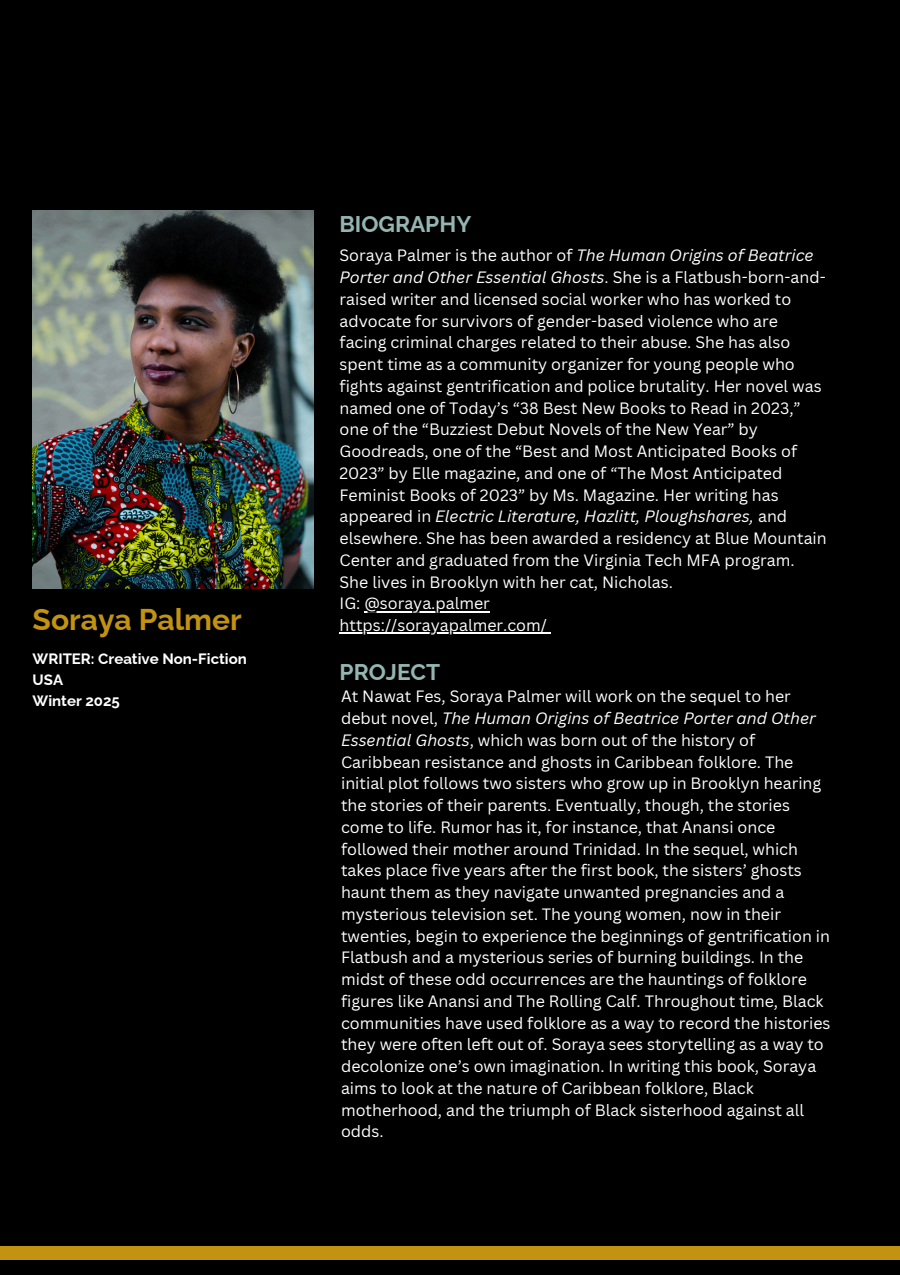
<style>
.page{position:relative;width:900px;height:1275px;background:#000}
.page>*{position:absolute;margin:0;border:0;box-sizing:border-box;transform-origin:0 0}
.t1{font:700 30px "Raleway";color:#c29310}
.t2{font:700 22.7px "Raleway";color:#95b5b2}
.t3{font:16px/21.8px "Canva Sans";color:#fff}
.t4{font:700 15px/21px "Raleway";color:#fff}
.s1{font-style:italic}
</style>
<div class="page">
<div style="left:0;top:1246px;width:900px;height:13px;background:#c29310"></div>
<hr style="left:364px;top:611px;width:126px;height:1px;background:#fff">
<hr style="left:340px;top:633px;width:207px;height:1px;background:#fff">
<img style="left:33px;top:211px;width:281px;height:377px">
<p class="t1" style="left:33px;top:602px;width:211px">Soraya Palmer</p>
<h1 class="t4" style="left:33px;top:648px;width:216px">WRITER: Creative Non-Fiction<br>USA<br>Winter 2025</h1>
<h3 class="t2" style="left:340px;top:210px;width:133px">BIOGRAPHY</h3>
<p class="t3" style="left:340px;top:244px;width:489px">Soraya Palmer is the author of <span class="s1">The Human Origins of Beatrice Porter and Other Essential Ghosts</span>. She is a Flatbush-born-and&shy;raised writer and licensed social worker who has worked to advocate for survivors of gender-based violence who are facing criminal charges related to their abuse. She has also spent time as a community organizer for young people who fights against gentrification and police brutality. Her novel was named one of Today’s “38 Best New Books to Read in 2023,” one of the “Buzziest Debut Novels of the New Year” by Goodreads, one of the “Best and Most Anticipated Books of 2023” by Elle magazine, and one of “The Most Anticipated Feminist Books of 2023” by Ms. Magazine. Her writing has appeared in <span class="s1">Electric Literature, Hazlitt, Ploughshares,</span> and elsewhere. She has been awarded a residency at Blue Mountain Center and graduated from the Virginia Tech MFA program.<br>She lives in Brooklyn with her cat, Nicholas.</p>
<p class="t3" style="left:340px;top:592px;width:152px">IG: @soraya.palmer</p>
<h2 class="t3" style="left:340px;top:614px;width:209px">https://sorayapalmer.com/</h2>
<h2 class="t2" style="left:340px;top:658px;width:102px">PROJECT</h2>
<p class="t3" style="left:341px;top:685px;width:491px">At Nawat Fes, Soraya Palmer will work on the sequel to her debut novel, <span class="s1">The Human Origins of Beatrice Porter and Other Essential Ghosts</span>, which was born out of the history of Caribbean resistance and ghosts in Caribbean folklore. The initial plot follows two sisters who grow up in Brooklyn hearing the stories of their parents. Eventually, though, the stories come to life. Rumor has it, for instance, that Anansi once followed their mother around Trinidad. In the sequel, which takes place five years after the first book, the sisters’ ghosts haunt them as they navigate unwanted pregnancies and a mysterious television set. The young women, now in their twenties, begin to experience the beginnings of gentrification in Flatbush and a mysterious series of burning buildings. In the midst of these odd occurrences are the hauntings of folklore figures like Anansi and The Rolling Calf. Throughout time, Black communities have used folklore as a way to record the histories they were often left out of. Soraya sees storytelling as a way to decolonize one’s own imagination. In writing this book, Soraya aims to look at the nature of Caribbean folklore, Black motherhood, and the triumph of Black sisterhood against all odds.</p>
</div>
